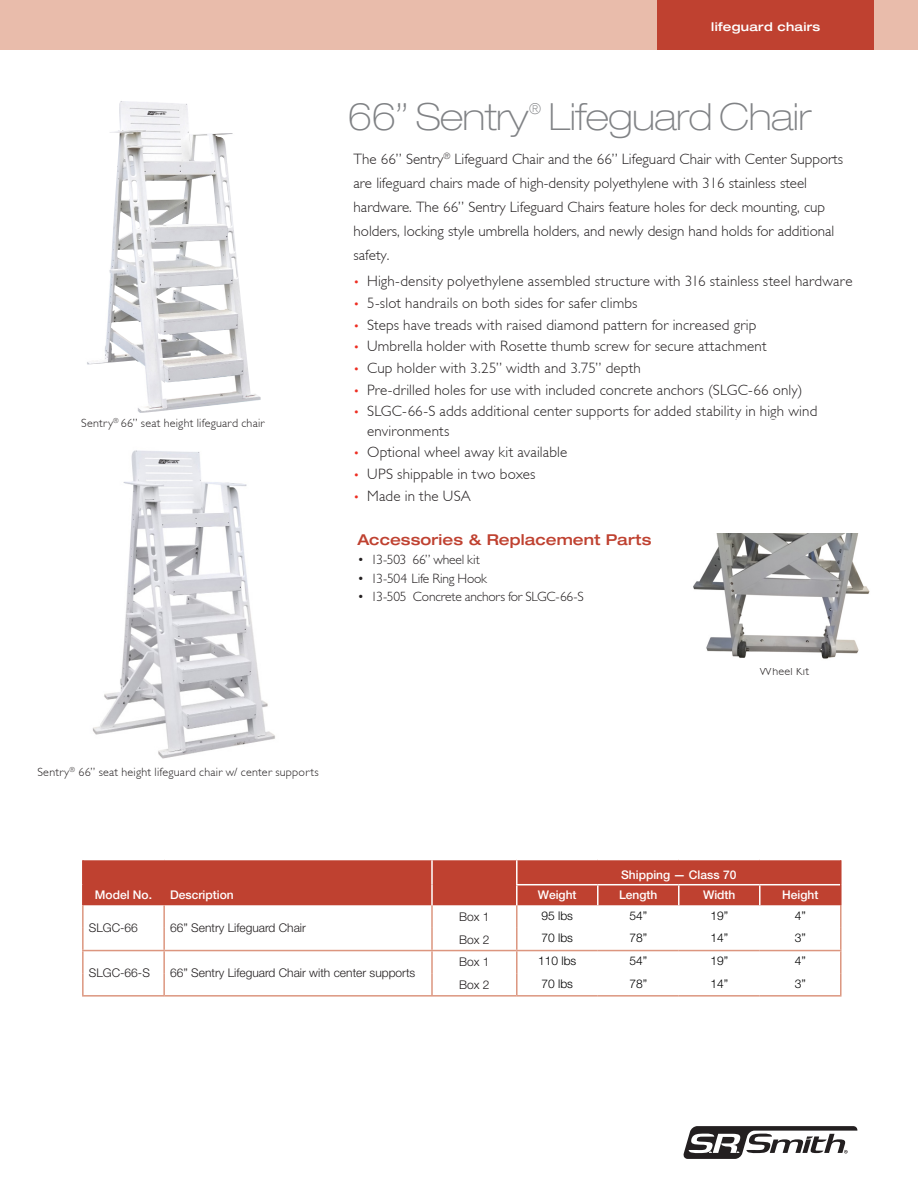
<style>
.page{position:relative;width:918px;height:1188px;background:#fff}
.page>*{position:absolute;margin:0;border:0;box-sizing:border-box;transform-origin:0 0}
._1_headline{font:100 expanded 37.5px "Helvetica Neue LT Std";letter-spacing:-.015em;color:#808285}
._3_bullets{font:300 15px/19.5px "Gill Sans";letter-spacing:.01em;color:#231f20}
._3_intro_body{font:300 15px/24px "Gill Sans";color:#231f20}
._2_subhead_2{font:500 expanded 15px "Helvetica Neue LT Std";letter-spacing:.005em;color:#bf4130}
._1_headline-2{font:100 expanded 15px "Helvetica Neue LT Std";color:#808285}
._3_bullets-2{font:300 13.5px "Gill Sans Std";letter-spacing:-.015em;color:#231f20}
._3_bullets-3{font:300 13.5px "Gill Sans";letter-spacing:-.015em;color:#231f20}
.t1{font:300 12px "Helvetica Neue LT Std";color:#231f20}
._3_bullets-4{font:300 12px "Gill Sans";letter-spacing:.02em;color:#231f20}
.t2{font:500 12px "Helvetica Neue LT Std";color:#fff}
.t3{font:300 12px "Helvetica Neue LT Std";color:#000}
.t4{font:500 expanded 12px "Helvetica Neue LT Std";letter-spacing:.025em;color:#fff}
.s1{font-size:12px;color:#ee2e22}
</style>
<div class="page">
<div style="left:0;top:0;width:918px;height:50px;background:#e9bcab"></div>
<div style="left:658px;top:0;width:216px;height:49px;background:#bf4130"></div>
<div style="left:84px;top:860px;width:756px;height:45px;background:#bf4130"></div>
<hr style="left:840px;top:928px;width:2px;height:22px;background:#dc967f">
<hr style="left:82px;top:951px;width:2px;height:22px;background:#dc967f">
<hr style="left:82px;top:973px;width:2px;height:22px;background:#dc967f">
<hr style="left:82px;top:995px;width:82px;height:2px;background:#dc967f">
<hr style="left:164px;top:995px;width:268px;height:2px;background:#dc967f">
<hr style="left:432px;top:995px;width:85px;height:2px;background:#dc967f">
<hr style="left:431px;top:973px;width:2px;height:22px;background:#dc967f">
<hr style="left:516px;top:973px;width:2px;height:22px;background:#dc967f">
<hr style="left:840px;top:973px;width:2px;height:22px;background:#dc967f">
<hr style="left:517px;top:995px;width:81px;height:2px;background:#dc967f">
<hr style="left:598px;top:995px;width:81px;height:2px;background:#dc967f">
<hr style="left:679px;top:995px;width:81px;height:2px;background:#dc967f">
<hr style="left:760px;top:995px;width:82px;height:2px;background:#dc967f">
<hr style="left:82px;top:860px;width:2px;height:25px;background:#bf4130">
<hr style="left:82px;top:885px;width:2px;height:20px;background:#bf4130">
<hr style="left:840px;top:860px;width:2px;height:25px;background:#bf4130">
<hr style="left:840px;top:905px;width:2px;height:23px;background:#dc967f">
<hr style="left:517px;top:950px;width:81px;height:1px;background:#dc967f">
<hr style="left:598px;top:950px;width:81px;height:1px;background:#dc967f">
<hr style="left:679px;top:950px;width:81px;height:1px;background:#dc967f">
<hr style="left:760px;top:950px;width:82px;height:1px;background:#dc967f">
<hr style="left:840px;top:951px;width:2px;height:22px;background:#dc967f">
<hr style="left:431px;top:951px;width:2px;height:22px;background:#dc967f">
<hr style="left:516px;top:951px;width:2px;height:22px;background:#dc967f">
<hr style="left:516px;top:928px;width:2px;height:22px;background:#dc967f">
<hr style="left:432px;top:950px;width:85px;height:1px;background:#dc967f">
<hr style="left:516px;top:905px;width:2px;height:23px;background:#dc967f">
<hr style="left:82px;top:905px;width:2px;height:23px;background:#dc967f">
<hr style="left:431px;top:905px;width:2px;height:23px;background:#dc967f">
<hr style="left:82px;top:928px;width:2px;height:22px;background:#dc967f">
<hr style="left:431px;top:928px;width:2px;height:22px;background:#dc967f">
<hr style="left:82px;top:950px;width:82px;height:1px;background:#dc967f">
<hr style="left:164px;top:950px;width:268px;height:1px;background:#dc967f">
<hr style="left:163px;top:905px;width:2px;height:23px;background:#dc967f">
<hr style="left:163px;top:928px;width:2px;height:22px;background:#dc967f">
<hr style="left:163px;top:951px;width:2px;height:22px;background:#dc967f">
<hr style="left:163px;top:973px;width:2px;height:22px;background:#dc967f">
<hr style="left:516px;top:884px;width:82px;height:1px;background:#fff">
<hr style="left:598px;top:884px;width:81px;height:1px;background:#fff">
<hr style="left:597px;top:885px;width:2px;height:20px;background:#fff">
<hr style="left:679px;top:884px;width:81px;height:1px;background:#fff">
<hr style="left:678px;top:885px;width:2px;height:20px;background:#fff">
<hr style="left:760px;top:884px;width:80px;height:1px;background:#fff">
<hr style="left:759px;top:885px;width:2px;height:20px;background:#fff">
<hr style="left:840px;top:885px;width:2px;height:20px;background:#bf4130">
<hr style="left:431px;top:860px;width:2px;height:25px;background:#fff">
<hr style="left:516px;top:860px;width:2px;height:24px;background:#fff">
<hr style="left:431px;top:885px;width:2px;height:20px;background:#fff">
<hr style="left:516px;top:885px;width:2px;height:20px;background:#fff">
<img style="left:92px;top:450px;width:183px;height:309px">
<svg style="left:683px;top:1126px;width:175px;height:33px"></svg>
<img style="left:87px;top:101px;width:174px;height:312px">
<img style="left:693px;top:534px;width:177px;height:125px">
<p class="t4" style="left:711px;top:19px;width:111px">lifeguard chairs</p>
<p class="_3_bullets-4" style="left:81px;top:416px;width:185px">Sentry<sup>®</sup> 66” seat height lifeguard chair</p>
<p class="_1_headline" style="left:348px;top:95px;width:182px">66” Sentry</p>
<p class="_1_headline-2" style="left:529px;top:100px;width:13px">®</p>
<p class="_1_headline" style="left:549px;top:95px;width:264px">Lifeguard Chair</p>
<p class="_3_intro_body" style="left:354px;top:147px;width:491px">The 66” Sentry<sup>®</sup> Lifeguard Chair and the 66” Lifeguard Chair with Center Supports are lifeguard chairs made of high-density polyethylene with 316 stainless steel hardware. The 66” Sentry Lifeguard Chairs feature holes for deck mounting, cup holders, locking style umbrella holders, and newly design hand holds for additional safety.</p>
<p class="_3_bullets" style="left:354px;top:272px;width:500px"><span class="s1">•</span> High-density polyethylene assembled structure with 316 stainless steel hardware</p>
<p class="_3_bullets" style="left:354px;top:293px;width:285px"><span class="s1">•</span> 5-slot handrails on both sides for safer climbs</p>
<p class="_3_bullets" style="left:354px;top:315px;width:404px"><span class="s1">•</span> Steps have treads with raised diamond pattern for increased grip</p>
<p class="_3_bullets" style="left:354px;top:337px;width:414px"><span class="s1">•</span> Umbrella holder with Rosette thumb screw for secure attachment</p>
<p class="_3_bullets" style="left:354px;top:358px;width:289px"><span class="s1">•</span> Cup holder with 3.25” width and 3.75” depth</p>
<p class="_3_bullets" style="left:354px;top:380px;width:450px"><span class="s1">•</span> Pre-drilled holes for use with included concrete anchors (SLGC-66 only)</p>
<p class="_3_bullets" style="left:367px;top:402px;width:452px;text-indent:-14px"><span class="s1">•</span> SLGC-66-S adds additional center supports for added stability in high wind environments</p>
<p class="_3_bullets" style="left:354px;top:443px;width:215px"><span class="s1">•</span> Optional wheel away kit available</p>
<p class="_3_bullets" style="left:354px;top:464px;width:183px"><span class="s1">•</span> UPS shippable in two boxes</p>
<p class="_3_bullets" style="left:354px;top:486px;width:119px"><span class="s1">•</span> Made in the USA</p>
<p class="_2_subhead_2" style="left:357px;top:531px;width:296px">Accessories &amp; Replacement Parts</p>
<p class="_3_bullets-2" style="left:357px;top:552px;width:124px">• 13-503 66” wheel kit</p>
<p class="_3_bullets-3" style="left:357px;top:571px;width:131px">• 13-504 Life Ring Hook</p>
<p class="_3_bullets-2" style="left:357px;top:589px;width:228px">• 13-505 Concrete anchors for SLGC-66-S</p>
<p class="_3_bullets-4" style="left:760px;top:664px;width:51px">Wheel Kit</p>
<p class="_3_bullets-4" style="left:37px;top:765px;width:283px">Sentry<sup>®</sup> 66” seat height lifeguard chair w/ center supports</p>
<p class="t2" style="left:95px;top:888px;width:59px">Model No.</p>
<p class="t2" style="left:170px;top:888px;width:65px">Description</p>
<p class="t1" style="left:89px;top:921px;width:51px">SLGC-66</p>
<p class="t1" style="left:170px;top:921px;width:137px">66” Sentry Lifeguard Chair</p>
<p class="t2" style="left:621px;top:867px;width:117px">Shipping — Class 70</p>
<p class="t2" style="left:538px;top:888px;width:40px">Weight</p>
<p class="t2" style="left:619px;top:888px;width:40px">Length</p>
<p class="t2" style="left:703px;top:888px;width:34px">Width</p>
<p class="t2" style="left:782px;top:888px;width:38px">Height</p>
<p class="t1" style="left:459px;top:909px;width:32px">Box 1</p>
<p class="t3" style="left:542px;top:908px;width:33px">95 lbs</p>
<p class="t3" style="left:629px;top:908px;width:19px">54”</p>
<p class="t3" style="left:710px;top:908px;width:19px">19”</p>
<p class="t3" style="left:795px;top:908px;width:13px">4”</p>
<p class="t1" style="left:459px;top:932px;width:32px">Box 2</p>
<p class="t3" style="left:542px;top:931px;width:33px">70 lbs</p>
<p class="t3" style="left:629px;top:931px;width:19px">78”</p>
<p class="t3" style="left:710px;top:931px;width:19px">14”</p>
<p class="t3" style="left:795px;top:931px;width:13px">3”</p>
<p class="t1" style="left:89px;top:966px;width:63px">SLGC-66-S</p>
<p class="t1" style="left:170px;top:966px;width:247px">66” Sentry Lifeguard Chair with center supports</p>
<p class="t1" style="left:459px;top:955px;width:32px">Box 1</p>
<p class="t3" style="left:538px;top:954px;width:40px">110 lbs</p>
<p class="t3" style="left:629px;top:954px;width:19px">54”</p>
<p class="t3" style="left:710px;top:954px;width:19px">19”</p>
<p class="t3" style="left:795px;top:954px;width:13px">4”</p>
<p class="t1" style="left:459px;top:977px;width:32px">Box 2</p>
<p class="t3" style="left:542px;top:976px;width:33px">70 lbs</p>
<p class="t3" style="left:629px;top:976px;width:19px">78”</p>
<p class="t3" style="left:710px;top:976px;width:19px">14”</p>
<p class="t3" style="left:795px;top:976px;width:13px">3”</p>
</div>
